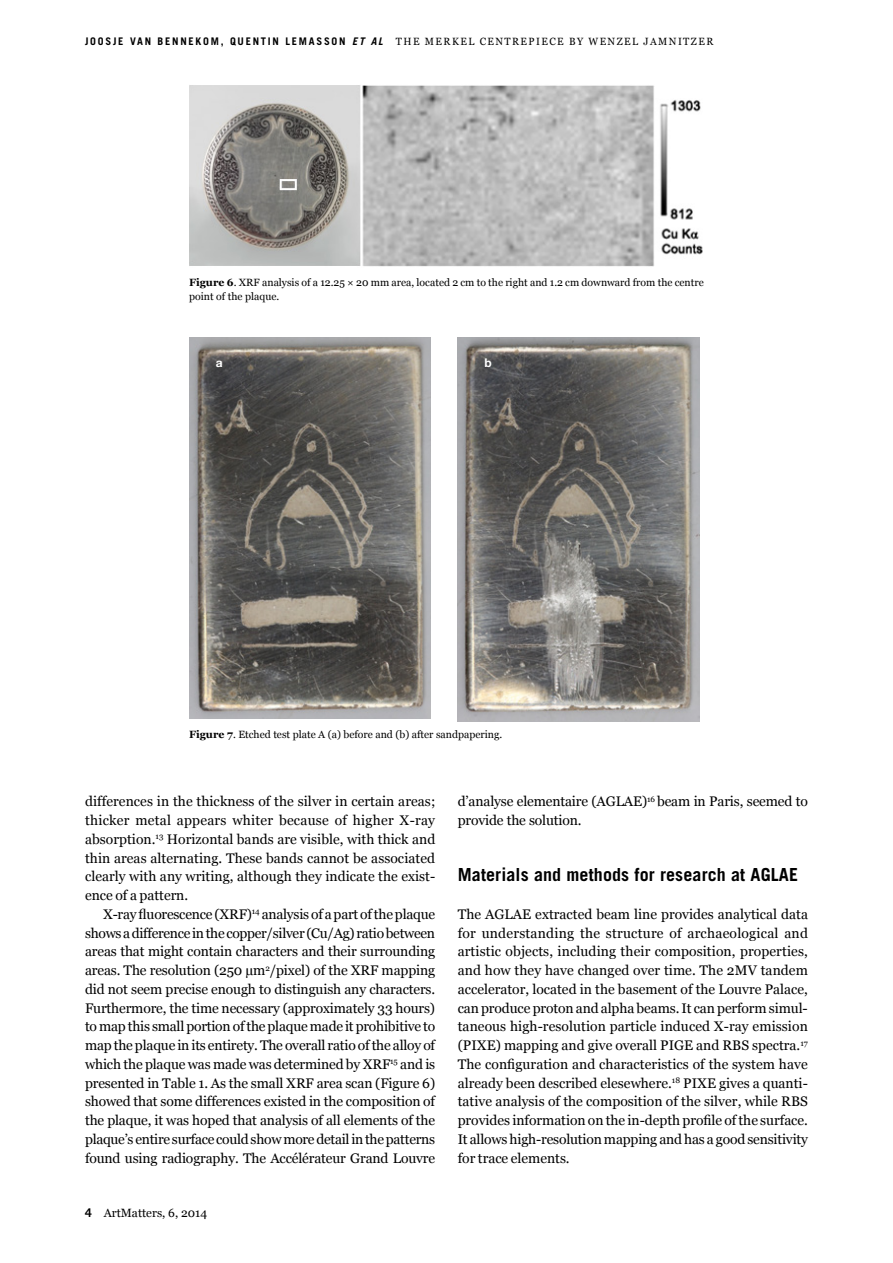
<style>
.page{position:relative;width:893px;height:1263px;background:#fff}
.page>*{position:absolute;margin:0;border:0;box-sizing:border-box;transform-origin:0 0}
.t1{font:700 18px "Trade Gothic LT Std";letter-spacing:.005em;color:#000}
.t2{font:13.8px/18.8px "Georgia";letter-spacing:-.01em;color:#000;text-align:justify}
.t3{font:12px "Georgia";color:#000}
.t4{font:700 12px "Helvetica Neue LT Std";color:#fff}
.t5{font:10.5px/14.2px "Georgia";color:#000}
.t6{font:10.5px "Georgia";letter-spacing:.145em;color:#000;scale:.95 1}
.s1{font-family:"Trade Gothic LT Std";font-weight:700}
.s2{font-family:"Trade Gothic LT Std";font-weight:700;font-style:italic}
.s3{font-weight:700}
</style>
<div class="page">
<img style="left:189px;top:85px;width:514px;height:182px">
<img style="left:189px;top:338px;width:241px;height:381px">
<img style="left:458px;top:338px;width:241px;height:383px">
<p class="t6" style="left:85px;top:35px;width:663px"><span class="s1">JOOSJE VAN BENNEKOM, QUENTIN LEMASSON</span> <span class="s2">ET AL</span> THE MERKEL CENTREPIECE BY WENZEL JAMNITZER</p>
<p class="t5" style="left:189px;top:275px;width:516px"><span class="s3">Figure 6</span>. XRF analysis of a 12.25 × 20 mm area, located 2 cm to the right and 1.2 cm downward from the centre point of the plaque.</p>
<p class="t4" style="left:216px;top:355px;width:8px">a</p>
<p class="t4" style="left:485px;top:355px;width:9px">b</p>
<p class="t5" style="left:189px;top:727px;width:315px"><span class="s3">Figure 7</span>. Etched test plate A (a) before and (b) after sandpapering.</p>
<p class="t2" style="left:85px;top:792px;width:352px">differences in the thickness of the silver in certain areas; thicker metal appears whiter because of higher X-ray absorption.<sup>13</sup> Horizontal bands are visible, with thick and thin areas alternating. These bands cannot be associated clearly with any writing, although they indicate the exist&shy;ence of a pattern.</p>
<p class="t2" style="left:85px;top:905px;width:352px;text-indent:18px">X-ray fluorescence (XRF)<sup>14</sup> analysis of a part of the plaque shows a difference in the copper/silver (Cu/Ag) ratio between areas that might contain characters and their surrounding areas. The resolution (250 µm<sup>2</sup>/pixel) of the XRF mapping did not seem precise enough to distinguish any characters.<br>Furthermore, the time necessary (approximately 33 hours) to map this small portion of the plaque made it prohibitive to map the plaque in its entirety. The overall ratio of the alloy of which the plaque was made was determined by XRF<sup>15</sup> and is presented in Table 1. As the small XRF area scan (Figure 6) showed that some differences existed in the composition of the plaque, it was hoped that analysis of all elements of the plaque’s entire surface could show more detail in the patterns found using radiography. The Accélérateur Grand Louvre</p>
<p class="t3" style="left:85px;top:1206px;width:124px"><span class="s1">4</span> ArtMatters, 6, 2014</p>
<p class="t2" style="left:458px;top:792px;width:352px">d’analyse elementaire (AGLAE)<sup>16</sup> beam in Paris, seemed to provide the solution.</p>
<h1 class="t1" style="left:458px;top:864px;width:342px">Materials and methods for research at AGLAE</h1>
<p class="t2" style="left:458px;top:905px;width:352px">The AGLAE extracted beam line provides analytical data for understanding the structure of archaeological and artistic objects, including their composition, properties, and how they have changed over time. The 2MV tandem accelerator, located in the basement of the Louvre Palace, can produce proton and alpha beams. It can perform simul&shy;taneous high-resolution particle induced X-ray emission (PIXE) mapping and give overall PIGE and RBS spectra.<sup>17<br></sup>The configuration and characteristics of the system have already been described elesewhere.<sup>18</sup> PIXE gives a quanti&shy;tative analysis of the composition of the silver, while RBS provides information on the in-depth profile of the surface.<br>It allows high-resolution mapping and has a good sensitivity for trace elements.</p>
</div>
